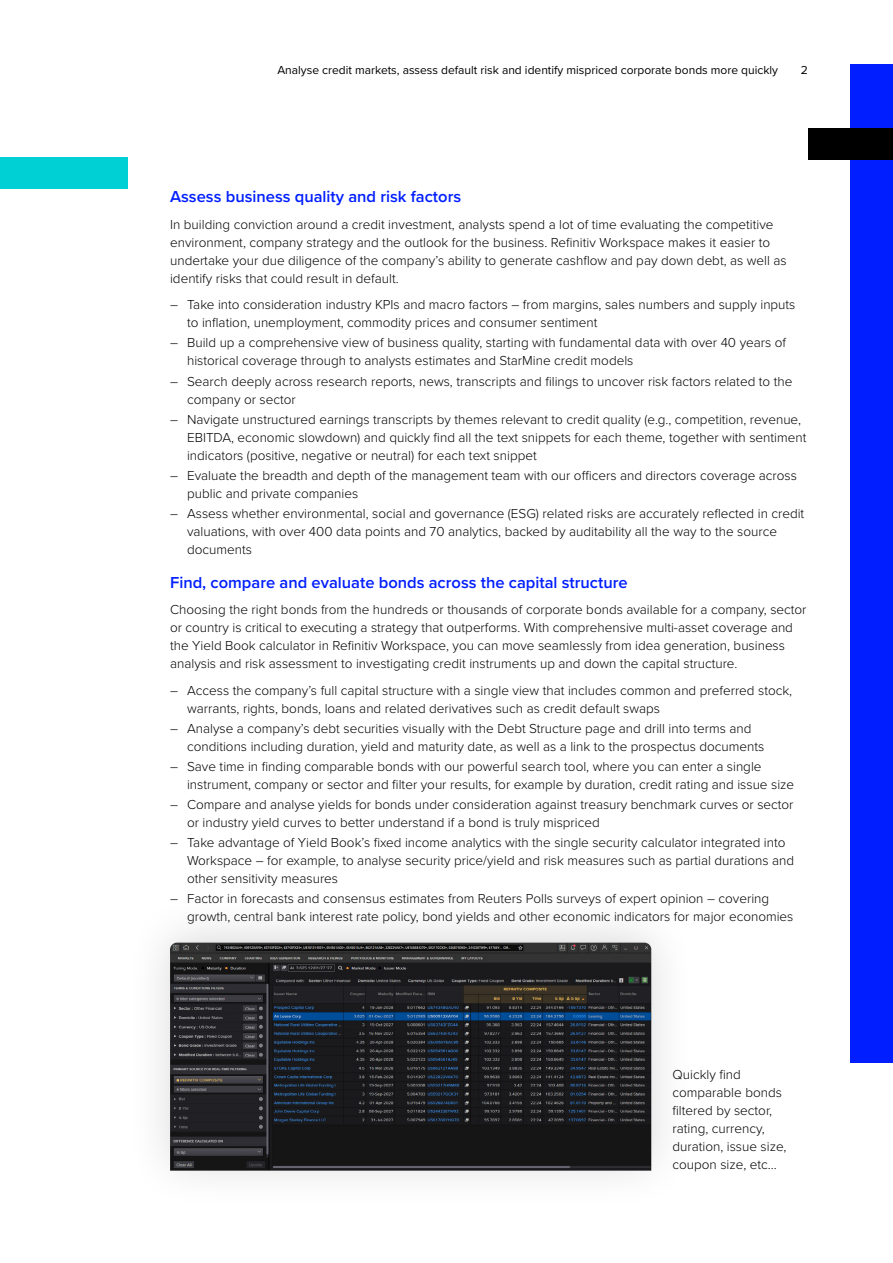
<style>
.page{position:relative;width:893px;height:1263px;background:#fff}
.page>*{position:absolute;margin:0;border:0;box-sizing:border-box;transform-origin:0 0}
.t1{font:600 16.5px "Proxima Nova";color:#001eff}
.t2{font:300 13.5px/18px "Proxima Nova";color:#000}
.t3{font:12px "Proxima Nova";color:#000}
</style>
<div class="page">
<div style="left:850px;top:64px;width:43px;height:999px;background:#001eff"></div>
<div style="left:808px;top:128px;width:85px;height:31px;background:#000"></div>
<div style="left:0;top:157px;width:128px;height:32px;background:#00d0d4"></div>
<div style="left:125px;top:893px;width:572px;height:318px;background:#000;opacity:.15"></div>
<img style="left:170px;top:943px;width:481px;height:227px">
<p class="t3" style="left:277px;top:61px;width:502px">Analyse credit markets, assess default risk and identify mispriced corporate bonds more quickly</p>
<p class="t3" style="left:801px;top:61px;width:9px">2</p>
<p class="t1" style="left:170px;top:184px;width:293px">Assess business quality and risk factors</p>
<p class="t2" style="left:170px;top:215px;width:618px">In building conviction around a credit investment, analysts spend a lot of time evaluating the competitive environment, company strategy and the outlook for the business. Refinitiv Workspace makes it easier to undertake your due diligence of the company’s ability to generate cashflow and pay down debt, as well as identify risks that could result in default.</p>
<p class="t2" style="left:187px;top:295px;width:610px;text-indent:-17px">– Take into consideration industry KPIs and macro factors – from margins, sales numbers and supply inputs to inflation, unemployment, commodity prices and consumer sentiment</p>
<p class="t2" style="left:187px;top:333px;width:600px;text-indent:-17px">– Build up a comprehensive view of business quality, starting with fundamental data with over 40 years of historical coverage through to analysts estimates and StarMine credit models</p>
<p class="t2" style="left:187px;top:371px;width:607px;text-indent:-17px">– Search deeply across research reports, news, transcripts and filings to uncover risk factors related to the company or sector</p>
<p class="t2" style="left:187px;top:409px;width:621px;text-indent:-17px">– Navigate unstructured earnings transcripts by themes relevant to credit quality (e.g., competition, revenue,<br>EBITDA, economic slowdown) and quickly find all the text snippets for each theme, together with sentiment indicators (positive, negative or neutral) for each text snippet</p>
<p class="t2" style="left:187px;top:465px;width:611px;text-indent:-17px">– Evaluate the breadth and depth of the management team with our officers and directors coverage across public and private companies</p>
<p class="t2" style="left:187px;top:504px;width:619px;text-indent:-17px">– Assess whether environmental, social and governance (ESG) related risks are accurately reflected in credit valuations, with over 400 data points and 70 analytics, backed by auditability all the way to the source documents</p>
<p class="t1" style="left:170px;top:570px;width:459px">Find, compare and evaluate bonds across the capital structure</p>
<p class="t2" style="left:170px;top:600px;width:638px">Choosing the right bonds from the hundreds or thousands of corporate bonds available for a company, sector or country is critical to executing a strategy that outperforms. With comprehensive multi-asset coverage and the Yield Book calculator in Refinitiv Workspace, you can move seamlessly from idea generation, business analysis and risk assessment to investigating credit instruments up and down the capital structure.</p>
<p class="t2" style="left:187px;top:680px;width:607px;text-indent:-17px">– Access the company’s full capital structure with a single view that includes common and preferred stock, warrants, rights, bonds, loans and related derivatives such as credit default swaps</p>
<p class="t2" style="left:187px;top:719px;width:579px;text-indent:-17px">– Analyse a company’s debt securities visually with the Debt Structure page and drill into terms and conditions including duration, yield and maturity date, as well as a link to the prospectus documents</p>
<p class="t2" style="left:187px;top:757px;width:609px;text-indent:-17px">– Save time in finding comparable bonds with our powerful search tool, where you can enter a single instrument, company or sector and filter your results, for example by duration, credit rating and issue size</p>
<p class="t2" style="left:187px;top:795px;width:608px;text-indent:-17px">– Compare and analyse yields for bonds under consideration against treasury benchmark curves or sector or industry yield curves to better understand if a bond is truly mispriced</p>
<p class="t2" style="left:187px;top:833px;width:609px;text-indent:-17px">– Take advantage of Yield Book’s fixed income analytics with the single security calculator integrated into<br>Workspace – for example, to analyse security price/yield and risk measures such as partial durations and other sensitivity measures</p>
<p class="t2" style="left:187px;top:889px;width:608px;text-indent:-17px">– Factor in forecasts and consensus estimates from Reuters Polls surveys of expert opinion – covering growth, central bank interest rate policy, bond yields and other economic indicators for major economies</p>
<p class="t2" style="left:672px;top:1065px;width:115px">Quickly find comparable bonds filtered by sector, rating, currency, duration, issue size, coupon size, etc...</p>
</div>
